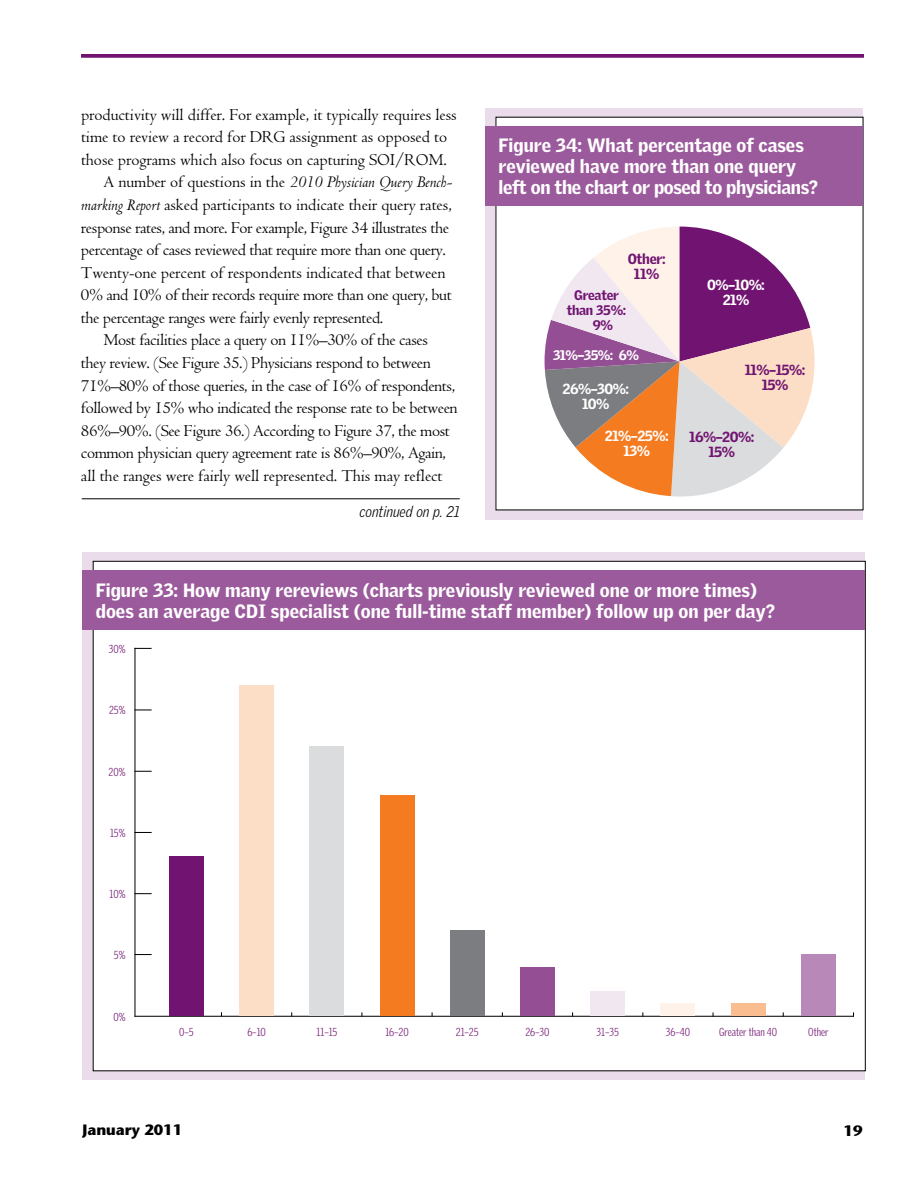
<style>
.page{position:relative;width:918px;height:1188px;background:#fff}
.page>*{position:absolute;margin:0;border:0;box-sizing:border-box;transform-origin:0 0}
.t1{font:900 18.75px/21px "Griffith Gothic";color:#fff}
.t2{font:17.25px "Centaur MT Std";letter-spacing:-.025em;color:#000}
.t3{font:17.25px "Centaur MT Std";letter-spacing:-.005em;color:#000}
.t4{font:italic 17.25px "Centaur MT Std";letter-spacing:-.005em;color:#000}
.t5{font:italic 300 15px "Griffith Gothic";color:#000;scale:.9 1}
.t6{font:700 15px "Stone Sans Std";color:#000}
.t7{font:900 14.25px/15px "Griffith Gothic";letter-spacing:-.04em;color:#fff;text-align:center}
.t8{font:900 14.25px/15px "Griffith Gothic";letter-spacing:-.04em;color:#711471;text-align:center}
.t9{font:900 13.5px "Griffith Gothic";letter-spacing:-.02em;color:#711471}
.t10{font:900 13.5px "Griffith Gothic";color:#fff}
.t11{font:300 11.25px "Griffith Gothic Cond";letter-spacing:-.005em;color:#711471}
.s1{font-style:normal}
.s2{font-style:italic}
.s3{font-size:14.25px}
</style>
<div class="page">
<div style="left:82px;top:552px;width:784px;height:528px;background:#eadcea"></div>
<div style="left:93px;top:561px;width:772px;height:510px;background:#fff"></div>
<div style="left:82px;top:570px;width:784px;height:60px;background:#9b5a9c"></div>
<svg style="left:81px;top:54px;width:783px;height:4px;background:#792279"></svg>
<div style="left:485px;top:108px;width:378px;height:411px;background:#eadcea"></div>
<div style="left:496px;top:117px;width:367px;height:393px;background:#fff"></div>
<div style="left:485px;top:126px;width:378px;height:79px;background:#9b5a9c"></div>
<svg style="left:545px;top:227px;width:270px;height:270px"></svg>
<hr style="left:134px;top:1016px;width:720px;height:1px;background:#000">
<hr style="left:134px;top:648px;width:1px;height:369px;background:#000">
<svg style="left:134px;top:648px;width:18px;height:1px"></svg>
<svg style="left:135px;top:709px;width:17px;height:1px"></svg>
<svg style="left:135px;top:832px;width:17px;height:1px"></svg>
<svg style="left:135px;top:954px;width:17px;height:1px"></svg>
<svg style="left:135px;top:771px;width:17px;height:1px"></svg>
<svg style="left:135px;top:893px;width:17px;height:1px"></svg>
<div style="left:169px;top:857px;width:34px;height:159px;background:#711471"></div>
<div style="left:240px;top:685px;width:34px;height:331px;background:#fcdec7"></div>
<div style="left:310px;top:747px;width:34px;height:269px;background:#dbdcdd"></div>
<div style="left:380px;top:796px;width:34px;height:220px;background:#f47b20"></div>
<div style="left:450px;top:930px;width:34px;height:86px;background:#7c7d80"></div>
<div style="left:520px;top:967px;width:35px;height:49px;background:#944e94"></div>
<div style="left:591px;top:991px;width:34px;height:25px;background:#f1e7f1"></div>
<div style="left:661px;top:1004px;width:34px;height:12px;background:#fef2e9"></div>
<div style="left:731px;top:1004px;width:34px;height:12px;background:#fabd90"></div>
<div style="left:801px;top:955px;width:34px;height:61px;background:#b889b8"></div>
<hr style="left:82px;top:498px;width:378px;height:1px;background:#000">
<p class="t3" style="left:81px;top:105px;width:377px">productivity will differ. For example, it typically requires less</p>
<p class="t3" style="left:81px;top:127px;width:368px">time to review a record for DRG assignment as opposed to</p>
<p class="t3" style="left:81px;top:150px;width:367px">those programs which also focus on capturing SOI/ROM.</p>
<p class="t4" style="left:103px;top:171px;width:349px"><span class="s1">A number of questions in the</span> 2010 Physician Query Bench-</p>
<p class="t3" style="left:81px;top:195px;width:372px"><span class="s2">marking Report</span> asked participants to indicate their query rates,</p>
<p class="t2" style="left:81px;top:218px;width:370px">response rates, and more. For example, Figure 34 illustrates the</p>
<p class="t2" style="left:81px;top:240px;width:366px">percentage of cases reviewed that require more than one query.</p>
<p class="t3" style="left:81px;top:263px;width:366px">Twenty-one percent of respondents indicated that between</p>
<p class="t2" style="left:81px;top:286px;width:372px">0% and 10% of their records require more than one query, but</p>
<p class="t2" style="left:81px;top:308px;width:304px">the percentage ranges were fairly evenly represented.</p>
<p class="t2" style="left:103px;top:331px;width:326px">Most facilities place a query on 11%–30% of the cases</p>
<p class="t2" style="left:81px;top:353px;width:351px">they review. (See Figure 35.) Physicians respond to between</p>
<p class="t2" style="left:81px;top:376px;width:376px">71%–80% of those queries, in the case of 16% of respondents,</p>
<p class="t2" style="left:81px;top:398px;width:378px">followed by 15% who indicated the response rate to be between</p>
<p class="t2" style="left:81px;top:421px;width:370px">86%–90%. (See Figure 36.) According to Figure 37, the most</p>
<p class="t2" style="left:81px;top:444px;width:367px">common physician query agreement rate is 86%–90%, Again,</p>
<p class="t3" style="left:81px;top:466px;width:363px">all the ranges were fairly well represented. This may reflect</p>
<p class="t5" style="left:360px;top:503px;width:113px">continued on p. 21</p>
<p class="t1" style="left:499px;top:134px;width:321px">Figure 34: What percentage of cases reviewed have more than one query left on the chart or posed to physicians?</p>
<p class="t8" style="left:628px;top:251px;width:40px">Other:<br>11%</p>
<p class="t9" style="left:574px;top:287px;width:46px">Greater</p>
<p class="t9" style="left:567px;top:302px;width:61px">than 35%:</p>
<p class="t9" style="left:593px;top:317px;width:22px">9%</p>
<p class="t10" style="left:553px;top:347px;width:87px">31%<span class="s3">–</span>35%: 6%</p>
<p class="t7" style="left:563px;top:381px;width:68px">26%–30%:<br>10%</p>
<p class="t7" style="left:605px;top:428px;width:65px">21%–25%:<br>13%</p>
<p class="t7" style="left:707px;top:277px;width:59px">0%–10%:<br>21%</p>
<p class="t8" style="left:745px;top:362px;width:62px">11%–15%:<br>15%</p>
<p class="t8" style="left:689px;top:429px;width:66px">16%–20%:<br>15%</p>
<p class="t1" style="left:96px;top:579px;width:681px">Figure 33: How many rereviews (charts previously reviewed one or more times) does an average CDI specialist (one full-time staff member) follow up on per day?</p>
<p class="t11" style="left:109px;top:643px;width:18px">30%</p>
<p class="t11" style="left:109px;top:704px;width:18px">25%</p>
<p class="t11" style="left:109px;top:766px;width:18px">20%</p>
<p class="t11" style="left:110px;top:827px;width:17px">15%</p>
<p class="t11" style="left:110px;top:888px;width:17px">10%</p>
<p class="t11" style="left:114px;top:949px;width:13px">5%</p>
<p class="t11" style="left:113px;top:1011px;width:14px">0%</p>
<p class="t11" style="left:179px;top:1026px;width:16px">0–5</p>
<p class="t11" style="left:247px;top:1026px;width:20px">6–10</p>
<p class="t11" style="left:317px;top:1026px;width:22px">11–15</p>
<p class="t11" style="left:385px;top:1026px;width:25px">16–20</p>
<p class="t11" style="left:456px;top:1026px;width:24px">21–25</p>
<p class="t11" style="left:525px;top:1026px;width:26px">26–30</p>
<p class="t11" style="left:597px;top:1026px;width:24px">31–35</p>
<p class="t11" style="left:666px;top:1026px;width:26px">36–40</p>
<p class="t11" style="left:719px;top:1026px;width:60px">Greater than 40</p>
<p class="t11" style="left:808px;top:1026px;width:22px">Other</p>
<p class="t6" style="left:82px;top:1120px;width:101px">January 2011</p>
<p class="t6" style="left:844px;top:1122px;width:20px">19</p>
</div>
